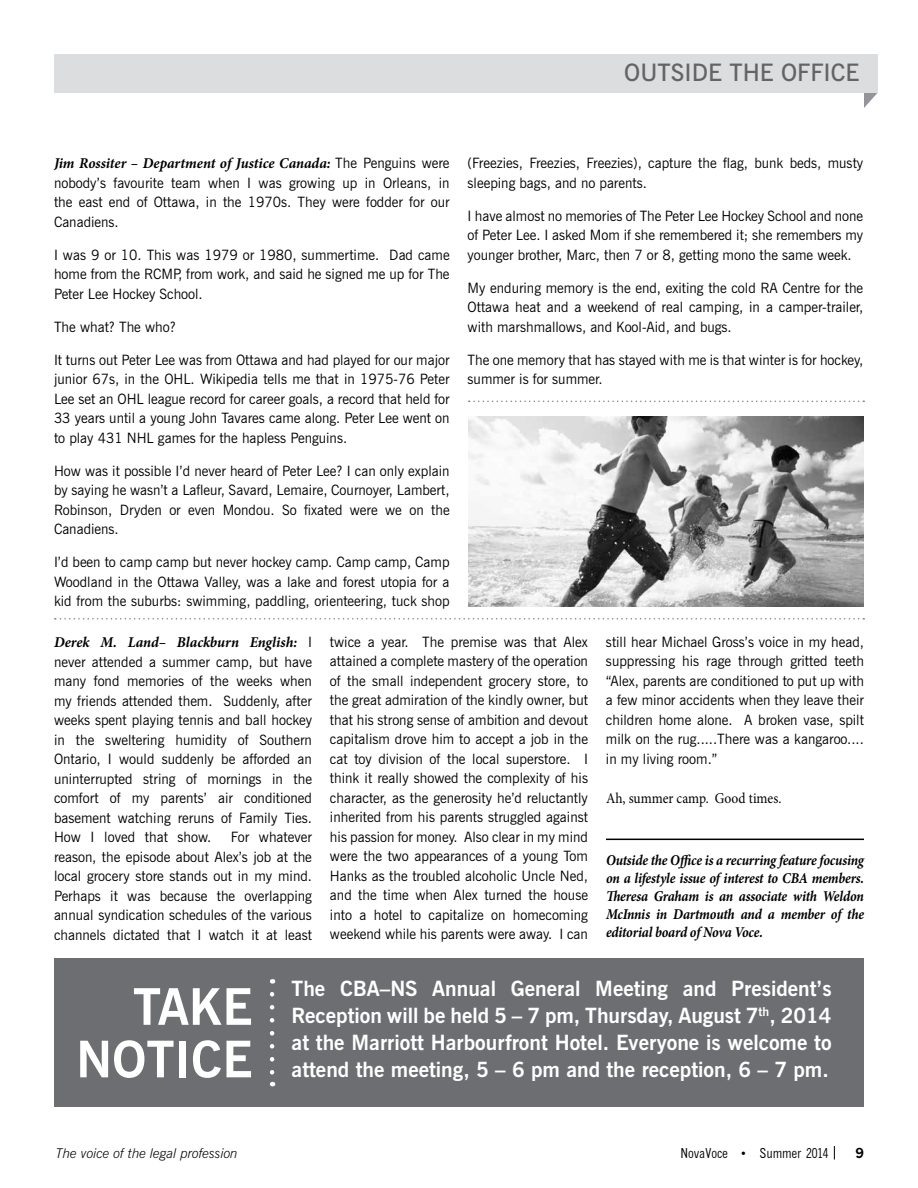
<style>
.page{position:relative;width:918px;height:1188px;background:#fff}
.page>*{position:absolute;margin:0;border:0;box-sizing:border-box;transform-origin:0 0}
.t1{font:700 50.4px/52.5px "News Gothic BT";color:#fff;text-align:right}
.t2{font:600 24px "News Gothic BT";color:#636466}
.t3{font:700 21px/27px "News Gothic BT";color:#fff;text-align:justify}
.t4{font:italic 700 15px/18px "Minion Pro";letter-spacing:-.01em;color:#000;text-align:justify;scale:.9 1}
.t5{font:italic 700 15px "Minion Pro";letter-spacing:-.01em;color:#000}
.t6{font:15px "Minion Pro";color:#000;scale:.9 1}
.t7{font:14.25px/19.5px "News Gothic BT";color:#000;text-align:justify}
.t8{font:italic 300 13.5px "News Gothic BT";color:#000}
.t9{font:condensed 13.5px "M News Gothic";color:#000}
.t10{font:700 13.5px "M News Gothic";color:#000}
.s1{font-family:"News Gothic BT";font-weight:400;font-style:normal;font-size:14.25px}
</style>
<div class="page">
<svg style="left:834px;top:1146px;width:1px;height:14px"></svg>
<svg style="left:864px;top:93px;width:13px;height:15px"></svg>
<div style="left:54px;top:54px;width:824px;height:39px;background:#dcddde"></div>
<svg style="left:55px;top:618px;width:809px;height:2px"></svg>
<svg style="left:469px;top:401px;width:395px;height:1px"></svg>
<hr style="left:606px;top:839px;width:258px;height:1px;background:#000">
<div style="left:54px;top:958px;width:809px;height:149px;background:#6d6e71"></div>
<svg style="left:270px;top:994px;width:4px;height:92px"></svg>
<img style="left:468px;top:416px;width:396px;height:190px">
<h2 class="t2" style="left:624px;top:58px;width:237px">OUTSIDE THE OFFICE</h2>
<p class="t5" style="left:54px;top:153px;width:397px">Jim Rossiter – Department of Justice Canada: <span class="s1">The Penguins were</span></p>
<p class="t7" style="left:54px;top:173px;width:397px">nobody’s favourite team when I was growing up in Orleans, in the east end of Ottawa, in the 1970s. They were fodder for our Canadiens.</p>
<p class="t7" style="left:54px;top:245px;width:397px">I was 9 or 10. This was 1979 or 1980, summertime. Dad came home from the RCMP, from work, and said he signed me up for The Peter Lee Hockey School.</p>
<p class="t7" style="left:54px;top:317px;width:123px">The what? The who?</p>
<p class="t7" style="left:54px;top:350px;width:397px">It turns out Peter Lee was from Ottawa and had played for our major junior 67s, in the OHL. Wikipedia tells me that in 1975-76 Peter Lee set an OHL league record for career goals, a record that held for 33 years until a young John Tavares came along. Peter Lee went on to play 431 NHL games for the hapless Penguins.</p>
<p class="t7" style="left:54px;top:461px;width:397px">How was it possible I’d never heard of Peter Lee? I can only explain by saying he wasn’t a Lafleur, Savard, Lemaire, Cournoyer, Lambert, Robinson, Dryden or even Mondou. So fixated were we on the Canadiens.</p>
<p class="t7" style="left:54px;top:552px;width:397px">I’d been to camp camp but never hockey camp. Camp camp, Camp Woodland in the Ottawa Valley, was a lake and forest utopia for a kid from the suburbs: swimming, paddling, orienteering, tuck shop</p>
<p class="t7" style="left:468px;top:153px;width:397px">(Freezies, Freezies, Freezies), capture the flag, bunk beds, musty sleeping bags, and no parents.</p>
<p class="t7" style="left:468px;top:206px;width:397px">I have almost no memories of The Peter Lee Hockey School and none of Peter Lee. I asked Mom if she remembered it; she remembers my younger brother, Marc, then 7 or 8, getting mono the same week.</p>
<p class="t7" style="left:468px;top:278px;width:397px">My enduring memory is the end, exiting the cold RA Centre for the Ottawa heat and a weekend of real camping, in a camper-trailer, with marshmallows, and Kool-Aid, and bugs.</p>
<p class="t7" style="left:468px;top:350px;width:397px">The one memory that has stayed with me is that winter is for hockey, summer is for summer.</p>
<p class="t5" style="left:54px;top:632px;width:260px">Derek M. Land– Blackburn English: <span class="s1">I</span></p>
<p class="t7" style="left:54px;top:652px;width:260px">never attended a summer camp, but have many fond memories of the weeks when my friends attended them. Suddenly, after weeks spent playing tennis and ball hockey in the sweltering humidity of Southern Ontario, I would suddenly be afforded an uninterrupted string of mornings in the comfort of my parents’ air conditioned basement watching reruns of Family Ties.<br>How I loved that show.</p>
<p class="t7" style="left:54px;top:827px;width:260px;text-indent:177px">For whatever reason, the episode about Alex’s job at the local grocery store stands out in my mind.<br>Perhaps it was because the overlapping annual syndication schedules of the various channels dictated that I watch it at least</p>
<p class="t7" style="left:330px;top:632px;width:260px">twice a year. The premise was that Alex attained a complete mastery of the operation of the small independent grocery store, to the great admiration of the kindly owner, but that his strong sense of ambition and devout capitalism drove him to accept a job in the cat toy division of the local superstore. I think it really showed the complexity of his character, as the generosity he’d reluctantly inherited from his parents struggled against his passion for money. Also clear in my mind were the two appearances of a young Tom Hanks as the troubled alcoholic Uncle Ned, and the time when Alex turned the house into a hotel to capitalize on homecoming weekend while his parents were away. I can</p>
<p class="t7" style="left:606px;top:632px;width:260px">still hear Michael Gross’s voice in my head, suppressing his rage through gritted teeth “Alex, parents are conditioned to put up with a few minor accidents when they leave their children home alone. A broken vase, spilt milk on the rug.....There was a kangaroo.... in my living room.”</p>
<p class="t6" style="left:606px;top:788px;width:196px">Ah, summer camp. Good times.</p>
<p class="t4" style="left:606px;top:851px;width:288px">Outside the Office is a recurring feature focusing on a lifestyle issue of interest to CBA members.<br>Theresa Graham is an associate with Weldon McInnis in Dartmouth and a member of the editorial board of Nova Voce.</p>
<h1 class="t1" style="left:76px;top:980px;width:178px">TAKE<br>NOTICE</h1>
<h3 class="t3" style="left:292px;top:975px;width:542px">The CBA–NS Annual General Meeting and President’s Reception will be held 5 – 7 pm, Thursday, August 7<sup>th</sup>, 2014 at the Marriott Harbourfront Hotel. Everyone is welcome to attend the meeting, 5 – 6 pm and the reception, 6 – 7 pm.</h3>
<p class="t8" style="left:56px;top:1145px;width:183px">The voice of the legal profession</p>
<p class="t9" style="left:680px;top:1146px;width:150px">NovaVoce • Summer 2014</p>
<p class="t10" style="left:856px;top:1145px;width:10px">9</p>
</div>
